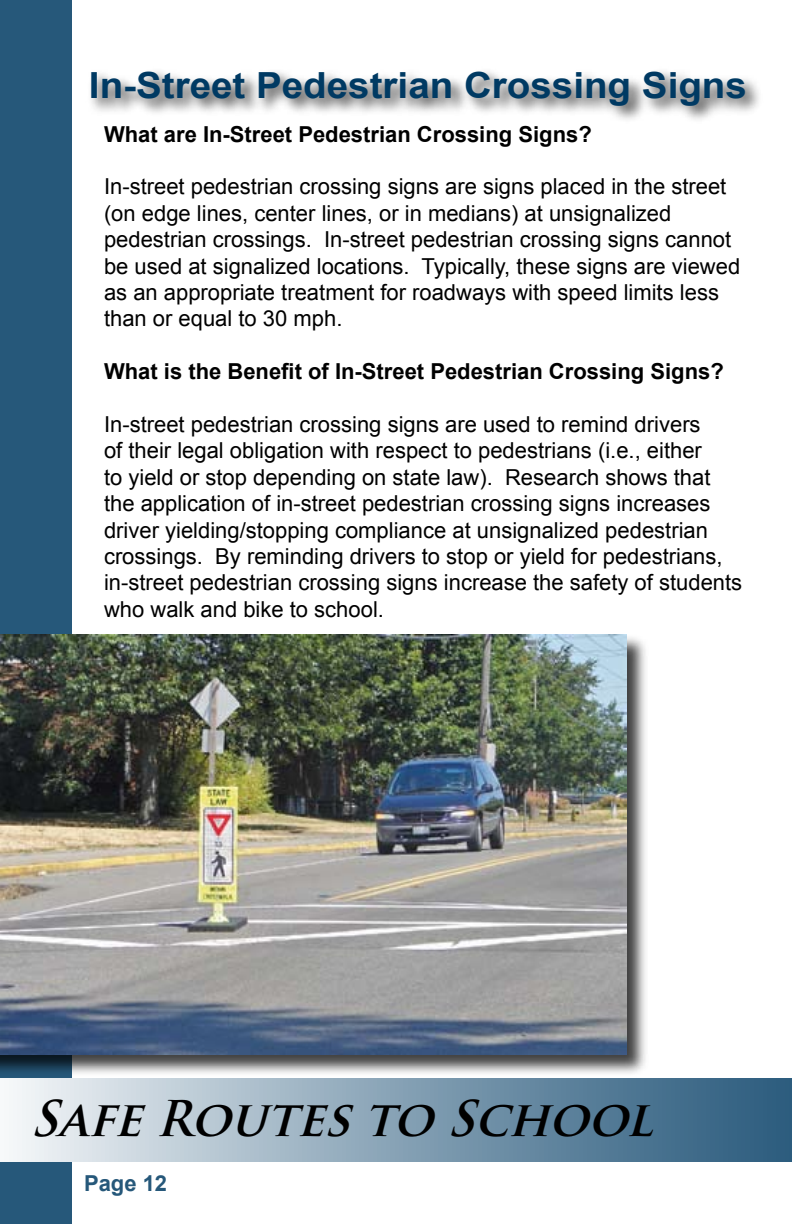
<style>
.page{position:relative;width:792px;height:1224px;background:#fff}
.page>*{position:absolute;margin:0;border:0;box-sizing:border-box;transform-origin:0 0}
.t1{font:italic 700 48px "Trajan Pro";color:#000}
.t2{font:700 36px "Arial";color:#003a63;scale:1.07 1}
.t3{font:22px/26.4px "Arial";color:#000}
.t4{font:700 22px "Arial";color:#000}
.t5{font:700 22px "Arial";color:#26587a}
</style>
<div class="page">
<div style="left:0;top:0;width:72px;height:1224px;background:#26587a"></div>
<div style="left:0;top:1078px;width:792px;height:84px;background:linear-gradient(to right,#f1f4f6,#245679)"></div>
<hr style="left:791px;top:1078px;width:1px;height:84px;background:#2c5c7e">
<div style="left:85px;top:66px;width:679px;height:59px;background:#000;opacity:.75"></div>
<div style="left:0;top:634px;width:650px;height:445px;background:#000;opacity:.75"></div>
<img style="left:0;top:635px;width:626px;height:419px">
<h2 class="t2" style="left:89px;top:62px;width:616px">In-Street Pedestrian Crossing Signs</h2>
<p class="t4" style="left:104px;top:119px;width:489px">What are In-Street Pedestrian Crossing Signs?</p>
<p class="t3" style="left:104px;top:174px;width:638px">In-street pedestrian crossing signs are signs placed in the street (on edge lines, center lines, or in medians) at unsignalized pedestrian crossings. In-street pedestrian crossing signs cannot be used at signalized locations. Typically, these signs are viewed as an appropriate treatment for roadways with speed limits less than or equal to 30 mph.</p>
<p class="t4" style="left:104px;top:357px;width:621px">What is the Benefit of In-Street Pedestrian Crossing Signs?</p>
<p class="t3" style="left:104px;top:411px;width:640px">In-street pedestrian crossing signs are used to remind drivers<br>of their legal obligation with respect to pedestrians (i.e., either<br>to yield or stop depending on state law). Research shows that the application of in-street pedestrian crossing signs increases driver yielding/stopping compliance at unsignalized pedestrian crossings. By reminding drivers to stop or yield for pedestrians, in-street pedestrian crossing signs increase the safety of students who walk and bike to school.</p>
<h1 class="t1" style="left:30px;top:1089px;width:640px">SafeRoutesto School</h1>
<p class="t5" style="left:84px;top:1168px;width:83px">Page 12</p>
</div>
